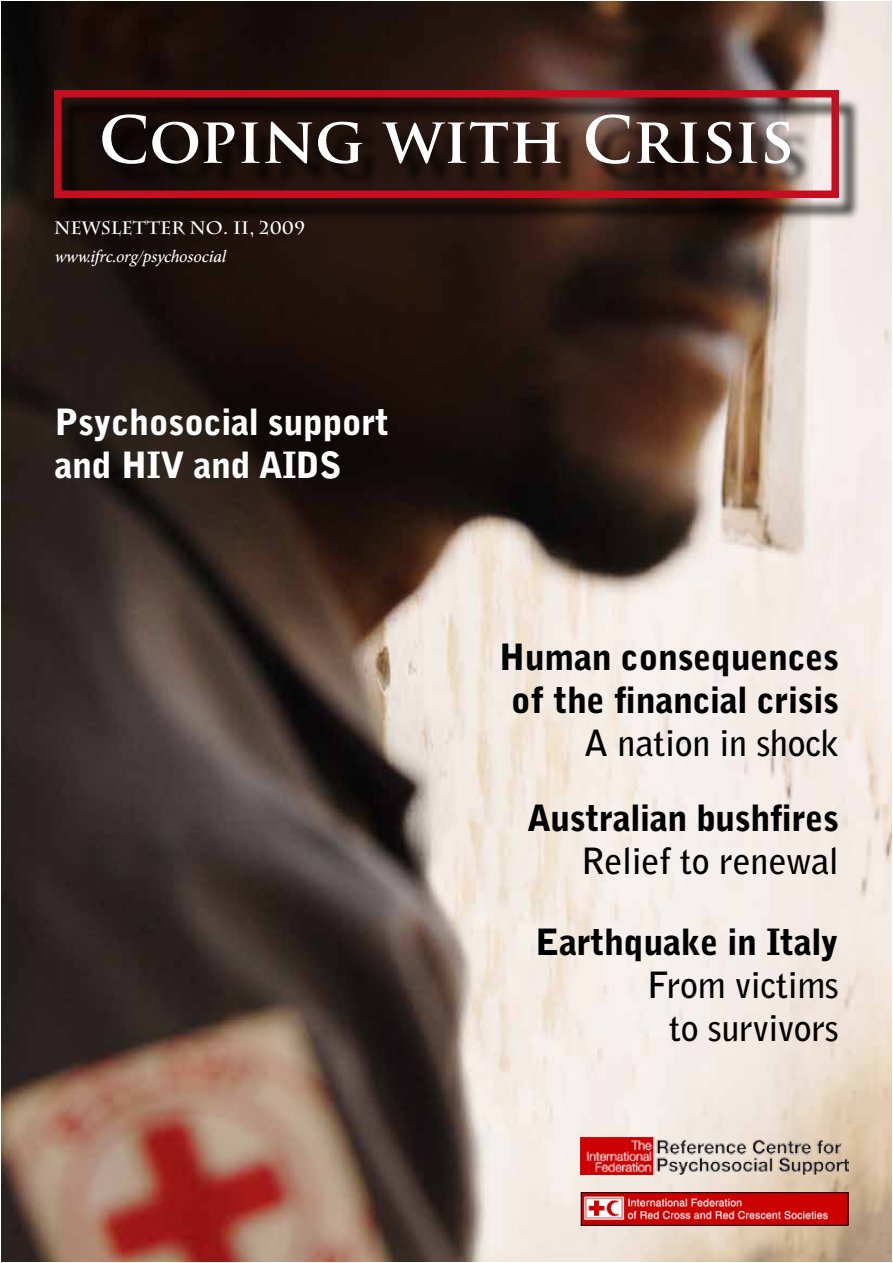
<style>
.page{position:relative;width:893px;height:1263px;background:#fff}
.page>*{position:absolute;margin:0;border:0;box-sizing:border-box;transform-origin:0 0}
.t1{font:700 63px "Trajan Pro";color:#fff}
.t2{font:900 36px/43.2px "Bell Gothic Std";letter-spacing:-.01em;color:#000;text-align:center}
.t3{font:700 36px/43.2px "Bell Gothic Std";letter-spacing:-.01em;color:#000;text-align:right}
.t4{font:900 36px/43.2px "Bell Gothic Std";letter-spacing:-.01em;color:#fff}
.t5{font:700 18px "Charlemagne Std";color:#fff}
.t6{font:italic 15px "Byington";color:#fff}
</style>
<div class="page">
<img style="left:1px;top:1px;width:891px;height:1261px">
<div style="left:59px;top:97px;width:802px;height:124px;background:#000;opacity:.75"></div>
<div style="left:54px;top:90px;width:785px;height:108px;border:8px solid #c50e1f"></div>
<img style="left:583px;top:1194px;width:263px;height:30px">
<div style="left:581px;top:1192px;width:267px;height:34px;border:1px solid #000"></div>
<img style="left:580px;top:1137px;width:268px;height:37px">
<h1 class="t1" style="left:99px;top:101px;width:697px">COPING WITH CRISIS</h1>
<p class="t5" style="left:54px;top:217px;width:253px">NEWSLETTER NO. II, 2009</p>
<p class="t6" style="left:54px;top:247px;width:173px">www.ifrc.org/psychosocial</p>
<p class="t4" style="left:55px;top:400px;width:336px">Psychosocial support and HIV and AIDS</p>
<p class="t2" style="left:499px;top:636px;width:341px">Human consequences of the financial crisis</p>
<p class="t3" style="left:584px;top:722px;width:256px">A nation in shock</p>
<p class="t2" style="left:527px;top:796px;width:313px">Australian bushfires</p>
<p class="t3" style="left:581px;top:839px;width:260px">Relief to renewal</p>
<p class="t2" style="left:535px;top:920px;width:305px">Earthquake in Italy</p>
<p class="t3" style="left:647px;top:963px;width:193px">From victims to survivors</p>
</div>
